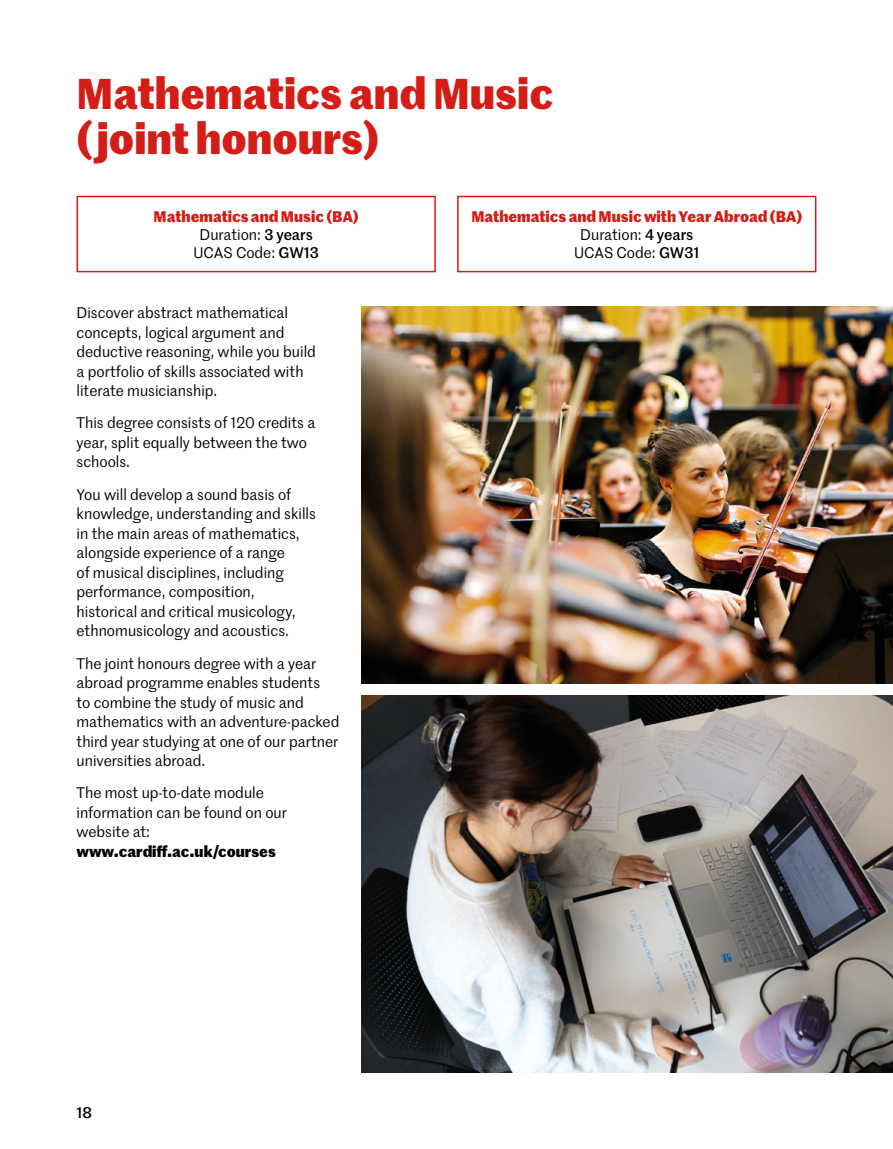
<style>
.page{position:relative;width:893px;height:1149px;background:#fff}
.page>*{position:absolute;margin:0;border:0;box-sizing:border-box;transform-origin:0 0}
.t1{font:700 42px/45px "Marr Sans";color:#d51d17}
.t2{font:15px/19.5px "Marr Sans";color:#000}
.t3{font:700 15px/18px "Marr Sans";color:#d51d17;text-align:center}
.t4{font:700 15px "Marr Sans";color:#000}
.t5{font:500 15px "Marr Sans";color:#000}
.s1{font-weight:400;color:#000}
.s2{font-weight:500;color:#000}
</style>
<div class="page">
<div style="left:77px;top:196px;width:359px;height:76px;border:2px solid #d51d17"></div>
<div style="left:457px;top:196px;width:359px;height:76px;border:2px solid #d51d17"></div>
<img style="left:362px;top:695px;width:531px;height:376px">
<img style="left:362px;top:306px;width:531px;height:376px">
<h1 class="t1" style="left:77px;top:68px;width:478px">Mathematics and Music (joint honours)</h1>
<p class="t3" style="left:154px;top:206px;width:207px">Mathematics and Music (BA)<br><span class="s1">Duration:</span> <span class="s2">3 years<br></span><span class="s1">UCAS Code:</span> <span class="s2">GW13</span></p>
<p class="t3" style="left:471px;top:206px;width:332px">Mathematics and Music with Year Abroad (BA)<br><span class="s1">Duration:</span> <span class="s2">4 years<br></span><span class="s1">UCAS Code:</span> <span class="s2">GW31</span></p>
<p class="t2" style="left:77px;top:302px;width:241px">Discover abstract mathematical concepts, logical argument and deductive reasoning, while you build a portfolio of skills associated with literate musicianship.</p>
<p class="t2" style="left:77px;top:412px;width:240px">This degree consists of 120 credits a year, split equally between the two schools.</p>
<p class="t2" style="left:77px;top:484px;width:241px">You will develop a sound basis of knowledge, understanding and skills in the main areas of mathematics, alongside experience of a range<br>of musical disciplines, including performance, composition, historical and critical musicology, ethnomusicology and acoustics.</p>
<p class="t2" style="left:77px;top:652px;width:264px">The joint honours degree with a year abroad programme enables students<br>to combine the study of music and mathematics with an adventure-packed third year studying at one of our partner universities abroad.</p>
<p class="t2" style="left:77px;top:782px;width:212px">The most up-to-date module information can be found on our website at:</p>
<p class="t4" style="left:77px;top:839px;width:201px">www.cardiff.ac.uk/courses</p>
<p class="t5" style="left:77px;top:1101px;width:17px">18</p>
</div>
